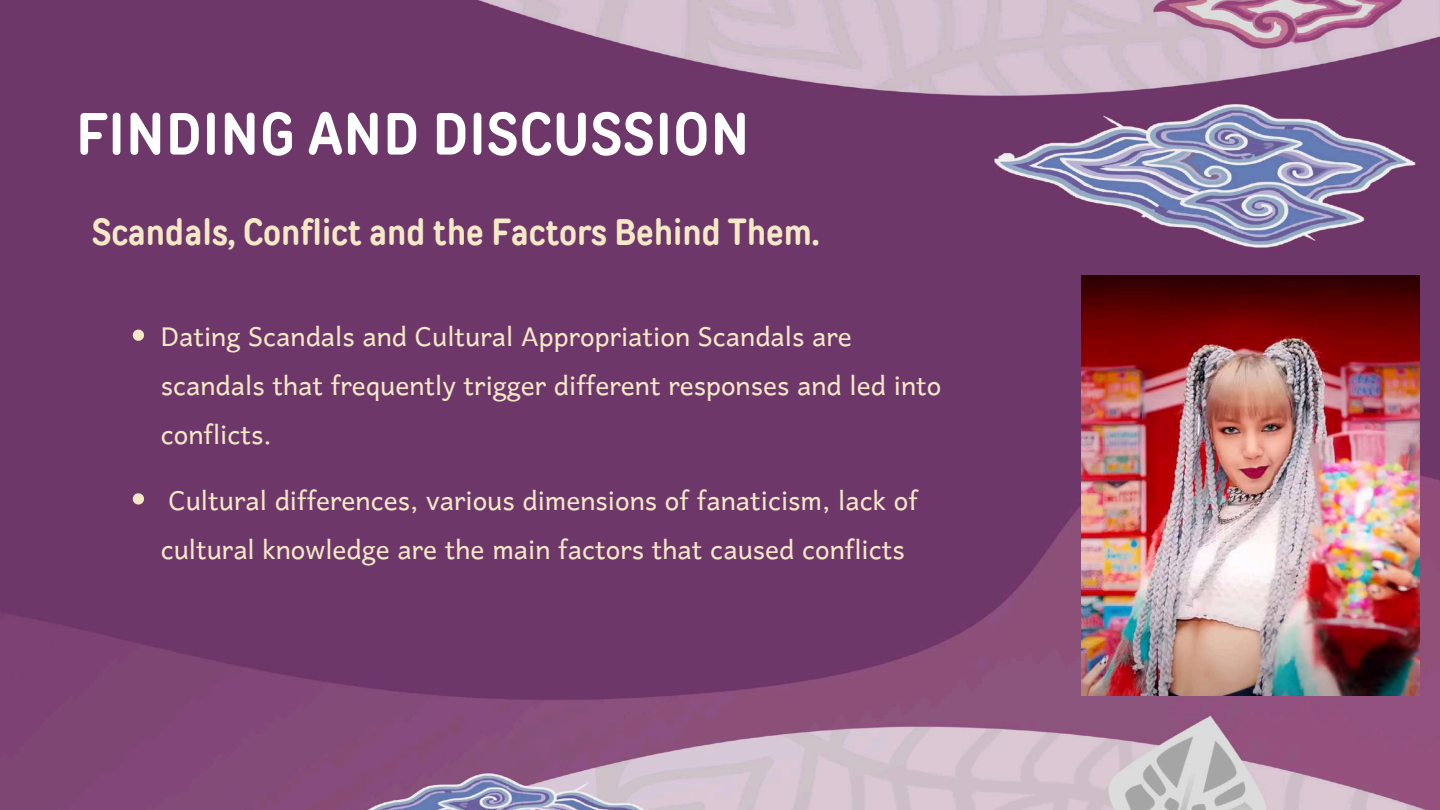
<style>
.page{position:relative;width:1440px;height:810px;background:#fff}
.page>*{position:absolute;margin:0;border:0;box-sizing:border-box;transform-origin:0 0}
.t1{font:700 59.4px "TT Rounds Condensed";letter-spacing:.01em;color:#fff}
.t2{font:700 36.8px "TT Rounds Condensed";color:#f5e8c7}
.t3{font:35px/48.8px "Harmattan";color:#f5e8c7}
</style>
<div class="page">
<img style="left:0;top:0;width:1440px;height:810px">
<svg style="left:133px;top:330px;width:11px;height:11px"></svg>
<svg style="left:133px;top:493px;width:11px;height:12px"></svg>
<img style="left:1081px;top:276px;width:338px;height:419px">
<h1 class="t1" style="left:76px;top:98px;width:675px">FINDING AND DISCUSSION</h1>
<p class="t2" style="left:92px;top:210px;width:729px">Scandals, Conflict and the Factors Behind Them.</p>
<p class="t3" style="left:161px;top:310px;width:782px">Dating Scandals and Cultural Appropriation Scandals are scandals that frequently trigger different responses and led into conflicts.</p>
<p class="t3" style="left:161px;top:473px;width:759px">Cultural differences, various dimensions of fanaticism, lack of cultural knowledge are the main factors that caused conflicts</p>
</div>
